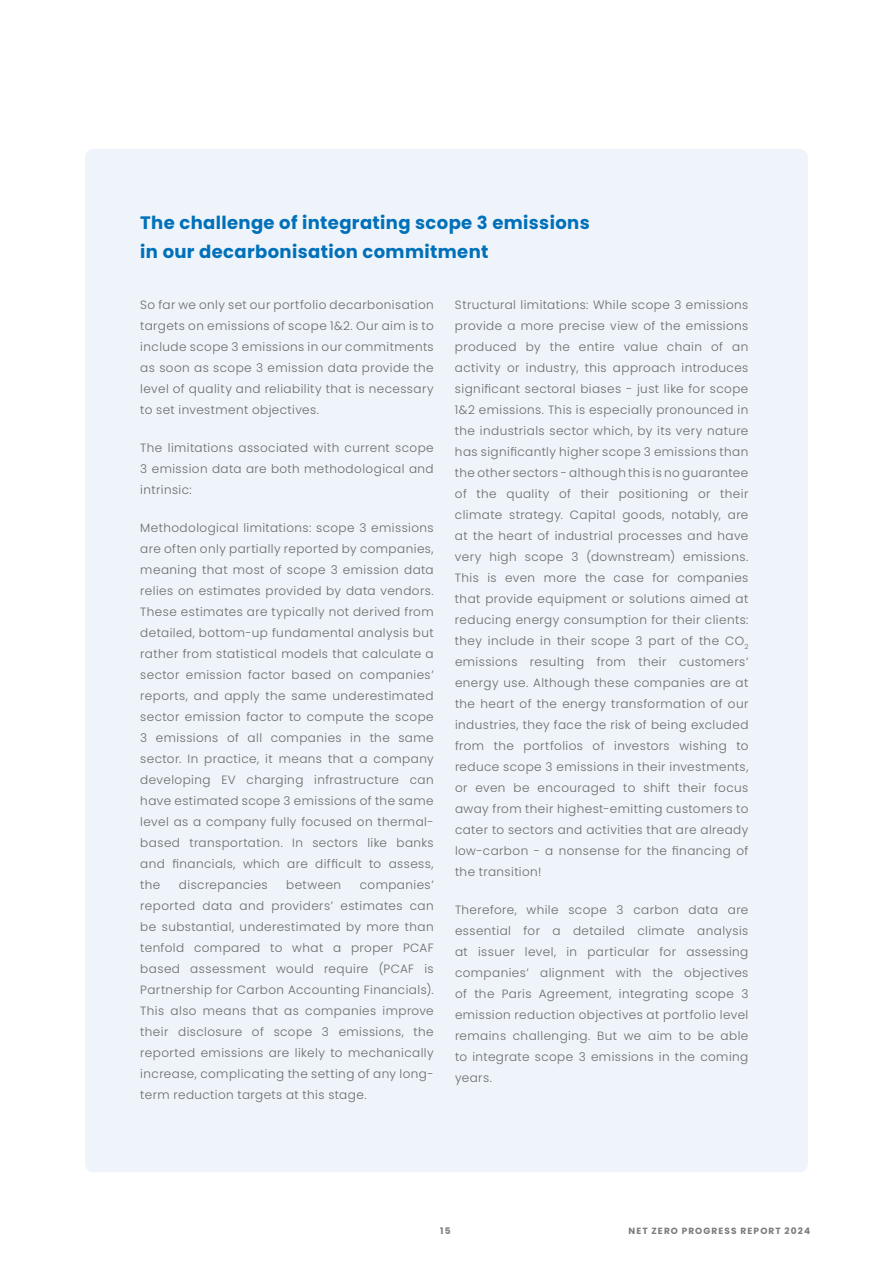
<style>
.page{position:relative;width:893px;height:1263px;background:#fff}
.page>*{position:absolute;margin:0;border:0;box-sizing:border-box;transform-origin:0 0}
.t1{font:700 18px/28.5px "Poppins";letter-spacing:.02em;color:#0070ba}
.t2{font:300 12px/21px "Poppins";letter-spacing:.035em;color:#6a6a6a;text-align:justify}
.t3{font:700 9px "Poppins";letter-spacing:.125em;color:#7c7b7b}
</style>
<div class="page">
<div style="left:85px;top:149px;width:723px;height:1023px;background:#eef4f9;border-radius:9px"></div>
<h1 class="t1" style="left:140px;top:209px;width:451px">The challenge of integrating scope 3 emissions in our decarbonisation commitment</h1>
<p class="t2" style="left:140px;top:294px;width:295px">So far we only set our portfolio decarbonisation targets on emissions of scope 1&amp;2. Our aim is to include scope 3 emissions in our commitments as soon as scope 3 emission data provide the level of quality and reliability that is necessary to set investment objectives.</p>
<p class="t2" style="left:140px;top:437px;width:295px">The limitations associated with current scope 3 emission data are both methodological and intrinsic:</p>
<p class="t2" style="left:140px;top:517px;width:295px">Methodological limitations: scope 3 emissions are often only partially reported by companies, meaning that most of scope 3 emission data relies on estimates provided by data vendors.<br>These estimates are typically not derived from detailed, bottom-up fundamental analysis but rather from statistical models that calculate a sector emission factor based on companies’ reports, and apply the same underestimated sector emission factor to compute the scope 3 emissions of all companies in the same sector. In practice, it means that a company developing EV charging infrastructure can have estimated scope 3 emissions of the same level as a company fully focused on thermal&shy;based transportation. In sectors like banks and financials, which are difficult to assess, the</p>
<p class="t2" style="left:140px;top:874px;width:295px;text-indent:219px">companies’ reported data and providers’ estimates can be substantial, underestimated by more than tenfold compared to what a proper PCAF based assessment would require (PCAF is Partnership for Carbon Accounting Financials).<br>This also means that as companies improve their disclosure of scope 3 emissions, the reported emissions are likely to mechanically increase, complicating the setting of any long&shy;term reduction targets at this stage.</p>
<p class="t2" style="left:179px;top:874px;width:90px">discrepancies</p>
<p class="t2" style="left:286px;top:874px;width:57px">between</p>
<p class="t2" style="left:455px;top:294px;width:295px">Structural limitations: While scope 3 emissions provide a more precise view of the emissions produced by the entire value chain of an activity or industry, this approach introduces significant sectoral biases - just like for scope 1&amp;2 emissions. This is especially pronounced in the industrials sector which, by its very nature has significantly higher scope 3 emissions than the other sectors - although this is no guarantee of the quality of their positioning or their climate strategy. Capital goods, notably, are at the heart of industrial processes and have very high scope 3 (downstream) emissions.<br>This is even more the case for companies that provide equipment or solutions aimed at reducing energy consumption for their clients: they include in their scope 3 part of the CO<sub>2 </sub>emissions resulting from their customers’ energy use. Although these companies are at the heart of the energy transformation of our industries, they face the risk of being excluded from the portfolios of investors wishing to reduce scope 3 emissions in their investments, or even be encouraged to shift their focus away from their highest-emitting customers to cater to sectors and activities that are already low-carbon - a nonsense for the financing of the transition!</p>
<p class="t2" style="left:455px;top:899px;width:295px">Therefore, while scope 3 carbon data are essential for a detailed climate analysis at issuer level, in particular for assessing companies’ alignment with the objectives of the Paris Agreement, integrating scope 3 emission reduction objectives at portfolio level remains challenging. But we aim to be able to integrate scope 3 emissions in the coming years.</p>
<p class="t3" style="left:440px;top:1225px;width:12px">15</p>
<p class="t3" style="left:628px;top:1225px;width:183px">NET ZERO PROGRESS REPORT 2024</p>
</div>
